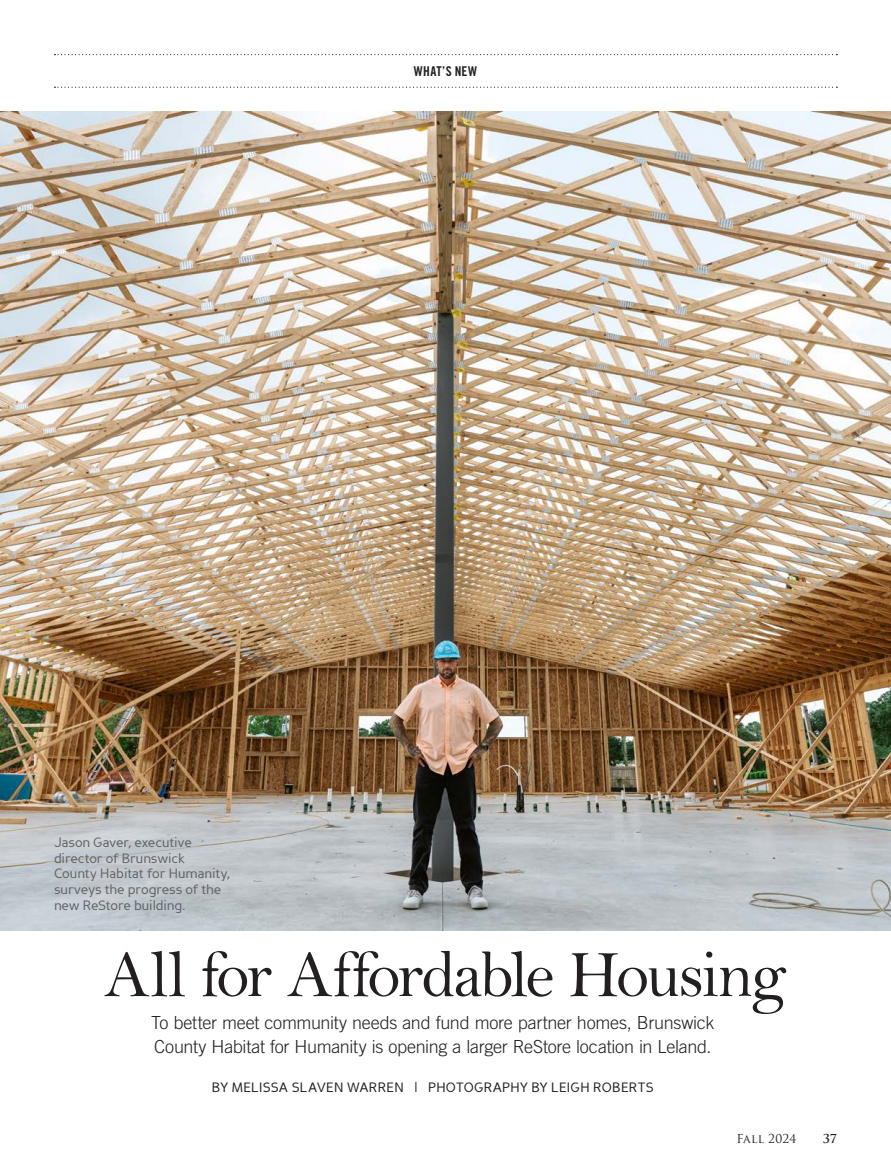
<style>
.page{position:relative;width:891px;height:1175px;background:#fff}
.page>*{position:absolute;margin:0;border:0;box-sizing:border-box;transform-origin:0 0}
.Headline{font:67.5px "Bell";letter-spacing:-.045em;color:#231f20}
.Deck{font:300 18px/24px "Trade Gothic LT Std";letter-spacing:-.015em;color:#231f20}
.PhotoCaption{font:13.5px/15.8px "Perspective Sans";letter-spacing:-.01em;color:#636366}
.Byline_Photo{font:13.5px "Perspective Sans";letter-spacing:.01em;color:#231f20}
.t1{font:13.5px "Trade Gothic LT Std Bd Cn 20";letter-spacing:.035em;color:#231f20}
.t2{font:12px "Trajan Pro";letter-spacing:.02em;color:#231f20}
.t3{font:700 12px "Trajan Pro";color:#231f20}
</style>
<div class="page">
<img style="left:0;top:112px;width:891px;height:818px">
<svg style="left:55px;top:54px;width:782px;height:1px"></svg>
<svg style="left:55px;top:87px;width:782px;height:1px"></svg>
<svg style="left:45px;top:837px;width:158px;height:32px;background:#c3c9cd"></svg>
<p class="t1" style="left:414px;top:63px;width:65px">WHAT’S NEW</p>
<p class="PhotoCaption" style="left:54px;top:834px;width:178px">Jason Gaver, executive director of Brunswick<br>County Habitat for Humanity, surveys the progress of the new ReStore building.</p>
<p class="Headline" style="left:104px;top:934px;width:684px">All for Affordable Housing</p>
<p class="Deck" style="left:151px;top:1010px;width:565px">To better meet community needs and fund more partner homes, Brunswick<br>County Habitat for Humanity is opening a larger ReStore location in Leland.</p>
<p class="Byline_Photo" style="left:212px;top:1079px;width:443px">BY MELISSA SLAVEN WARREN | PHOTOGRAPHY BY LEIGH ROBERTS</p>
<p class="t2" style="left:736px;top:1131px;width:62px">Fall 2024</p>
<p class="t3" style="left:823px;top:1131px;width:16px">37</p>
</div>
